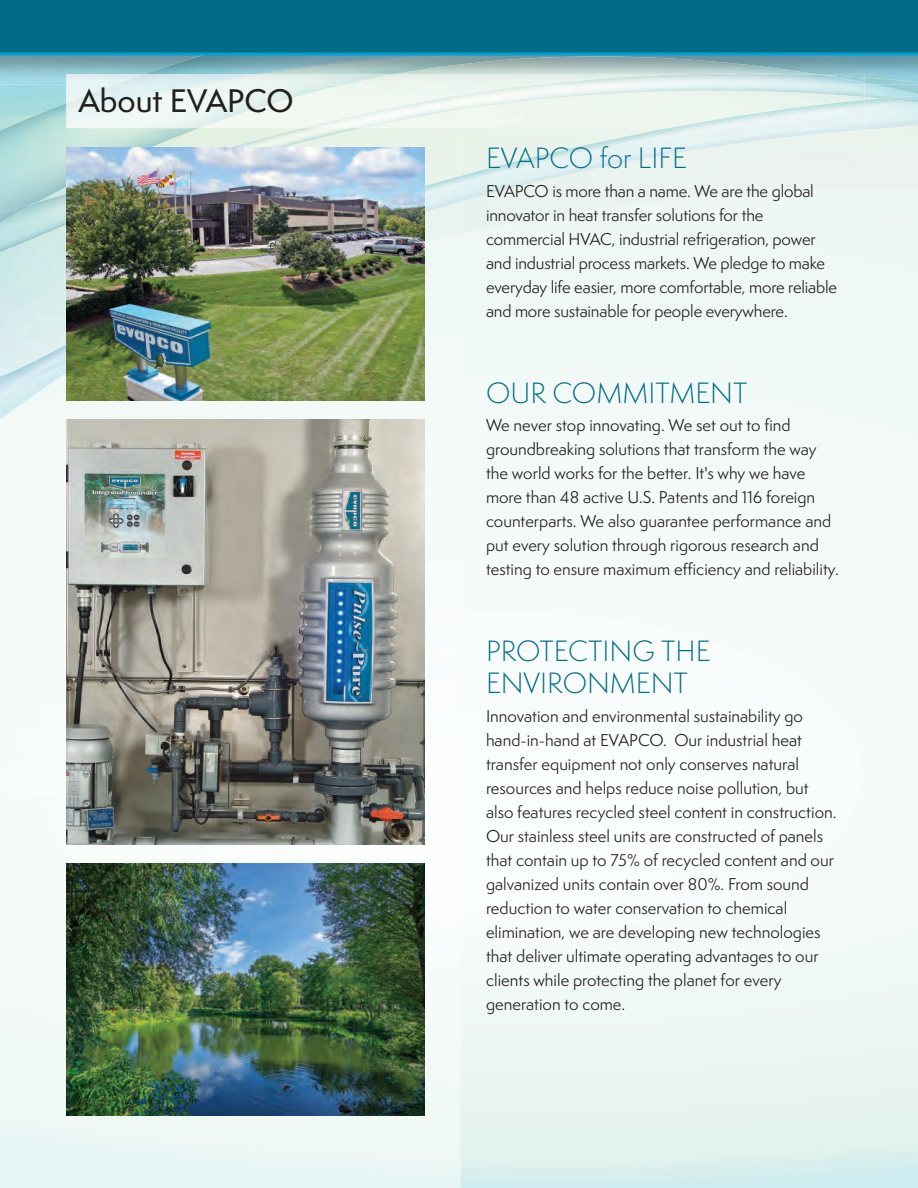
<style>
.page{position:relative;width:918px;height:1188px;background:#fff}
.page>*{position:absolute;margin:0;border:0;box-sizing:border-box;transform-origin:0 0}
.t1{font:500 30px "Semplicita Pro";color:#231f20}
.t2{font:300 27px/32.4px "Semplicita Pro";color:#006c85}
.t3{font:15.75px/24px "Semplicita Pro";color:#231f20}
</style>
<div class="page">
<svg style="left:460px;top:202px;width:458px;height:986px"></svg>
<div style="left:460px;top:202px;width:242px;height:32px;background:#eef7f3"></div>
<img style="left:460px;top:99px;width:458px;height:103px">
<img style="left:882px;top:96px;width:36px;height:6px">
<svg style="left:54px;top:103px;width:12px;height:5px"></svg>
<img style="left:875px;top:85px;width:43px;height:9px">
<div style="left:0;top:1083px;width:460px;height:105px;background:#ecf7f5"></div>
<div style="left:0;top:400px;width:102px;height:683px;background:#f5fbf8"></div>
<img style="left:410px;top:396px;width:50px;height:687px">
<img style="left:102px;top:844px;width:308px;height:1px">
<img style="left:102px;top:400px;width:308px;height:20px">
<img style="left:0;top:396px;width:66px;height:24px">
<div style="left:410px;top:128px;width:50px;height:48px;background:#e8f3e9"></div>
<img style="left:363px;top:128px;width:47px;height:20px">
<img style="left:0;top:176px;width:460px;height:220px">
<img style="left:0;top:128px;width:363px;height:124px">
<img style="left:0;top:108px;width:200px;height:106px">
<img style="left:0;top:202px;width:37px;height:21px">
<img style="left:67px;top:148px;width:357px;height:252px">
<img style="left:66px;top:420px;width:358px;height:424px">
<img style="left:66px;top:863px;width:358px;height:253px">
<div style="left:344px;top:85px;width:323px;height:43px;background:#eff6ef"></div>
<img style="left:667px;top:110px;width:198px;height:18px">
<img style="left:390px;top:85px;width:475px;height:25px">
<img style="left:66px;top:85px;width:278px;height:23px">
<img style="left:302px;top:108px;width:158px;height:20px">
<img style="left:66px;top:108px;width:192px;height:20px">
<img style="left:144px;top:56px;width:774px;height:26px">
<img style="left:114px;top:74px;width:751px;height:11px">
<img style="left:822px;top:75px;width:43px;height:8px">
<div style="left:0;top:0;width:918px;height:54px;background:#006c85"></div>
<svg style="left:0;top:52px;width:918px;height:4px;background:#0d98c6"></svg>
<h1 class="t1" style="left:78px;top:89px;width:217px">About EVAPCO</h1>
<h2 class="t2" style="left:486px;top:145px;width:202px">EVAPCO for LIFE</h2>
<p class="t3" style="left:486px;top:181px;width:353px">EVAPCO is more than a name. We are the global innovator in heat transfer solutions for the commercial HVAC, industrial refrigeration, power and industrial process markets. We pledge to make everyday life easier, more comfortable, more reliable and more sustainable for people everywhere.</p>
<h2 class="t2" style="left:486px;top:380px;width:263px">OUR COMMITMENT</h2>
<p class="t3" style="left:486px;top:415px;width:354px">We never stop innovating. We set out to find groundbreaking solutions that transform the way the world works for the better. It's why we have more than 48 active U.S. Patents and 116 foreign counterparts. We also guarantee performance and put every solution through rigorous research and testing to ensure maximum efficiency and reliability.</p>
<h2 class="t2" style="left:486px;top:638px;width:226px">PROTECTING THE<br>ENVIRONMENT</h2>
<p class="t3" style="left:486px;top:706px;width:352px">Innovation and environmental sustainability go hand-in-hand at EVAPCO. Our industrial heat transfer equipment not only conserves natural resources and helps reduce noise pollution, but also features recycled steel content in construction.<br>Our stainless steel units are constructed of panels that contain up to 75% of recycled content and our galvanized units contain over 80%. From sound reduction to water conservation to chemical elimination, we are developing new technologies that deliver ultimate operating advantages to our clients while protecting the planet for every generation to come.</p>
</div>
